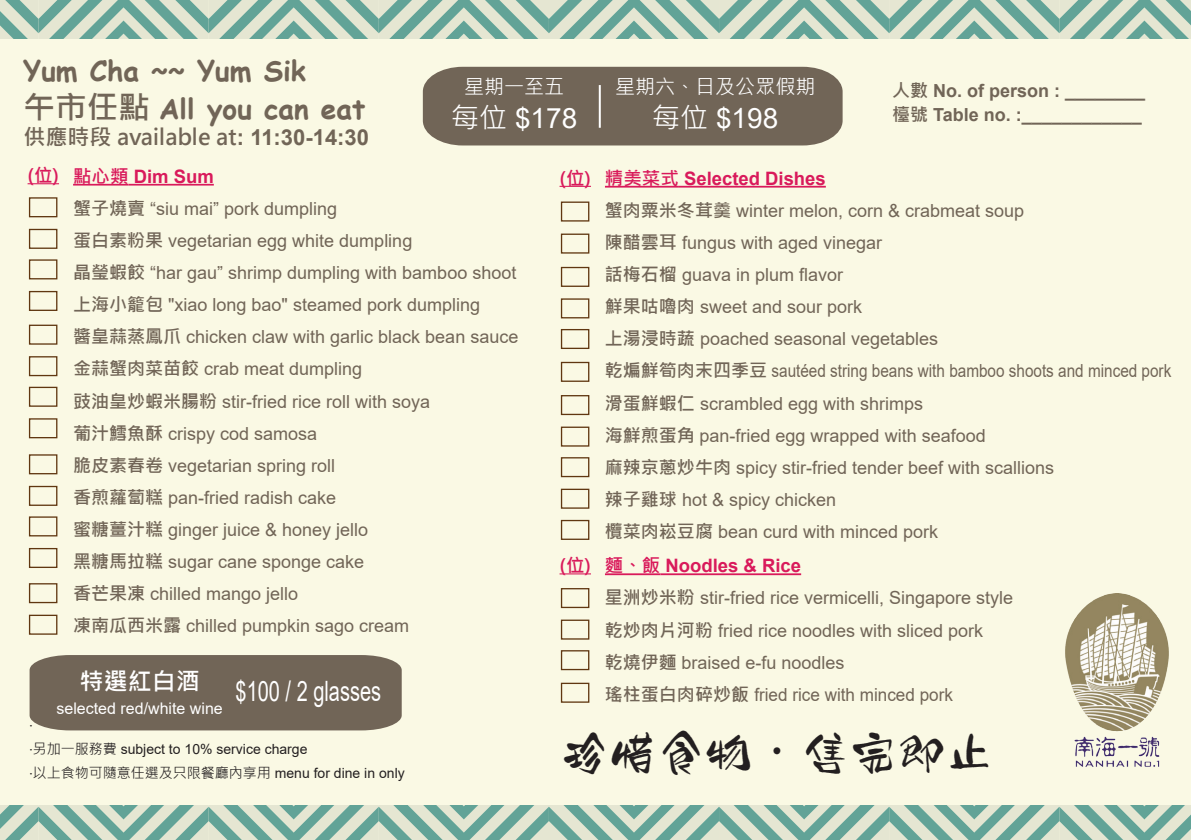
<style>
.page{position:relative;width:1191px;height:840px;background:#fff}
.page>*{position:absolute;margin:0;border:0;box-sizing:border-box;transform-origin:0 0}
.t1{font:48px "HY Er Ma Mo Shu F";color:#231f20}
.t2{font:700 28px/38px "Comic Sans MS";color:#716557}
.t3{font:28px "Arial";color:#fff;scale:.71 1}
.t4{font:28px "Arial";color:#fff}
.t5{font:700 24px "Microsoft Jheng Hei";color:#fff}
.t6{font:700 22px "Microsoft Jheng Hei";color:#716557}
.t7{font:20px "Microsoft Jheng Hei";color:#fff}
.t8{font:700 18.4px "Arial";color:#d91a5b}
.t9{font:700 18.4px "Microsoft Jheng Hei";color:#d91a5b}
.t10{font:18px/32px "Arial";color:#716557}
.t11{font:700 18px/23.8px "Arial";color:#716557}
.t12{font:16px "Arial";color:#fff}
.t13{font:14px "Microsoft Jheng Hei";color:#231f20}
.t14{font:14px "Arial";color:#231f20}
.s1{font-family:"Microsoft Jheng Hei";font-size:31.6px}
.s2{font-family:"Arial"}
.s3{font-family:"Microsoft Jheng Hei"}
.s4{font-family:"Microsoft Jheng Hei";font-weight:700}
.s5{font-family:"AR Tianniu B5";font-weight:700}
</style>
<div class="page">
<div style="left:0;top:0;width:1191px;height:839px;background:#faf9e4"></div>
<svg style="left:0;top:0;width:1191px;height:38px;background:#a6c6b6"></svg>
<svg style="left:0;top:805px;width:1191px;height:34px;background:#a1c3b3"></svg>
<hr style="left:73px;top:184px;width:56px;height:1px;background:#d91a5b">
<hr style="left:129px;top:184px;width:85px;height:1px;background:#d91a5b">
<hr style="left:605px;top:186px;width:74px;height:1px;background:#d91a5b">
<hr style="left:679px;top:186px;width:147px;height:1px;background:#d91a5b">
<hr style="left:605px;top:573px;width:55px;height:2px;background:#d91a5b">
<hr style="left:660px;top:573px;width:141px;height:2px;background:#d91a5b">
<div style="left:423px;top:67px;width:419px;height:78px;background:#716557"></div>
<div style="left:29px;top:197px;width:28px;height:20px;border:1px solid #603711"></div>
<div style="left:29px;top:229px;width:28px;height:20px;border:1px solid #603711"></div>
<div style="left:29px;top:259px;width:28px;height:20px;border:1px solid #603711"></div>
<div style="left:29px;top:291px;width:28px;height:20px;border:1px solid #603711"></div>
<div style="left:29px;top:324px;width:28px;height:20px;border:1px solid #603711"></div>
<div style="left:29px;top:356px;width:28px;height:20px;border:1px solid #603711"></div>
<div style="left:29px;top:386px;width:28px;height:20px;border:1px solid #603711"></div>
<div style="left:29px;top:418px;width:28px;height:20px;border:1px solid #603711"></div>
<div style="left:29px;top:454px;width:28px;height:20px;border:1px solid #603711"></div>
<div style="left:29px;top:485px;width:28px;height:20px;border:1px solid #603711"></div>
<div style="left:29px;top:516px;width:28px;height:20px;border:1px solid #603711"></div>
<div style="left:29px;top:547px;width:28px;height:20px;border:1px solid #603711"></div>
<div style="left:29px;top:583px;width:28px;height:20px;border:1px solid #603711"></div>
<div style="left:29px;top:614px;width:28px;height:20px;border:1px solid #603711"></div>
<div style="left:561px;top:587px;width:28px;height:20px;border:1px solid #603711"></div>
<div style="left:561px;top:619px;width:28px;height:20px;border:1px solid #603711"></div>
<div style="left:561px;top:649px;width:28px;height:20px;border:1px solid #603711"></div>
<div style="left:561px;top:395px;width:28px;height:20px;border:1px solid #603711"></div>
<div style="left:561px;top:426px;width:28px;height:20px;border:1px solid #603711"></div>
<div style="left:561px;top:457px;width:28px;height:20px;border:1px solid #603711"></div>
<div style="left:561px;top:488px;width:28px;height:20px;border:1px solid #603711"></div>
<div style="left:561px;top:267px;width:28px;height:20px;border:1px solid #603711"></div>
<div style="left:561px;top:298px;width:28px;height:20px;border:1px solid #603711"></div>
<div style="left:561px;top:329px;width:28px;height:20px;border:1px solid #603711"></div>
<div style="left:561px;top:361px;width:28px;height:20px;border:1px solid #603711"></div>
<div style="left:561px;top:233px;width:28px;height:20px;border:1px solid #603711"></div>
<div style="left:561px;top:201px;width:28px;height:20px;border:1px solid #603711"></div>
<div style="left:561px;top:519px;width:28px;height:20px;border:1px solid #603711"></div>
<hr style="left:28px;top:183px;width:31px;height:1px;background:#d91a5b">
<hr style="left:559px;top:186px;width:32px;height:1px;background:#d91a5b">
<hr style="left:559px;top:573px;width:32px;height:1px;background:#d91a5b">
<div style="left:30px;top:655px;width:372px;height:75px;background:#716557"></div>
<hr style="left:599px;top:85px;width:2px;height:43px;background:#fff">
<img style="left:1065px;top:593px;width:104px;height:174px">
<div style="left:561px;top:682px;width:28px;height:20px;border:1px solid #603711"></div>
<h2 class="t2" style="left:24px;top:51px;width:343px">Yum Cha ~~ Yum Sik<br><span class="s1">午市任點</span> All you can eat</h2>
<p class="t6" style="left:24px;top:123px;width:347px">供應時段 available at<span class="s2">: 11:30-14:30</span></p>
<p class="t7" style="left:464px;top:74px;width:101px">星期一至五</p>
<h2 class="t4" style="left:451px;top:98px;width:128px"><span class="s3">每位</span> $178</h2>
<p class="t9" style="left:28px;top:164px;width:33px">(位)</p>
<p class="t9" style="left:559px;top:166px;width:33px">(位)</p>
<p class="t8" style="left:73px;top:163px;width:142px"><span class="s3">點心類</span> Dim Sum</p>
<p class="t10" style="left:73px;top:192px;width:447px"><span class="s4">蟹子燒賣</span> “siu mai” pork dumpling<br><span class="s4">蛋白素粉果</span> vegetarian egg white dumpling<br><span class="s4">晶瑩蝦餃</span> “har gau” shrimp dumpling with bamboo shoot<span class="s4">上海小籠包</span> "xiao long bao" steamed pork dumpling<br><span class="s4">醬皇蒜蒸鳳爪</span> chicken claw with garlic black bean sauce<span class="s4">金蒜蟹肉菜苗餃</span> crab meat dumpling<br><span class="s4">豉油皇炒蝦米腸粉</span> stir-fried rice roll with soya<br><span class="s4">葡汁鱈魚酥</span> crispy cod samosa<br><span class="s4">脆皮素春卷</span> vegetarian spring roll<br><span class="s4">香煎蘿蔔糕</span> pan-fried radish cake<br><span class="s4">蜜糖薑汁糕</span> ginger juice &amp; honey jello<br><span class="s4">黑糖馬拉糕</span> sugar cane sponge cake<br><span class="s4">香芒果凍</span> chilled mango jello<br><span class="s4">凍南瓜西米露</span> chilled pumpkin sago cream</p>
<p class="t9" style="left:559px;top:553px;width:33px">(位)</p>
<h3 class="t5" style="left:80px;top:666px;width:121px">特選紅白酒</h3>
<p class="t12" style="left:56px;top:697px;width:168px">selected red/white wine</p>
<h2 class="t3" style="left:235px;top:671px;width:206px">$100 / 2 glasses</h2>
<p class="t7" style="left:615px;top:74px;width:201px">星期六、日及公眾假期</p>
<h2 class="t4" style="left:652px;top:98px;width:128px"><span class="s3">每位</span> $198</h2>
<p class="t11" style="left:892px;top:79px;width:255px"><span class="s3">人數</span> No. of person : ________<span class="s3">檯號</span> Table no. :____________</p>
<p class="t8" style="left:605px;top:165px;width:222px"><span class="s3">精美菜式</span> Selected Dishes</p>
<p class="t10" style="left:605px;top:194px;width:568px"><span class="s4">蟹肉粟米冬茸羹</span> winter melon, corn &amp; crabmeat soup<br><span class="s4">陳醋雲耳</span> fungus with aged vinegar<br><span class="s4">話梅石榴</span> guava in plum flavor<br><span class="s4">鮮果咕嚕肉</span> sweet and sour pork<br><span class="s4">上湯浸時蔬</span> poached seasonal vegetables<br><span class="s4">乾煸鮮筍肉末四季豆</span> sautéed string beans with bamboo shoots and minced pork<span class="s4">滑蛋鮮蝦仁</span> scrambled egg with shrimps<br><span class="s4">海鮮煎蛋角</span> pan-fried egg wrapped with seafood<br><span class="s4">麻辣京蔥炒牛肉</span> spicy stir-fried tender beef with scallions<br><span class="s4">辣子雞球</span> hot &amp; spicy chicken<br><span class="s4">欖菜肉崧豆腐</span> bean curd with minced pork</p>
<p class="t8" style="left:605px;top:552px;width:198px"><span class="s3">麵、飯</span> Noodles &amp; Rice</p>
<p class="t10" style="left:605px;top:581px;width:410px"><span class="s4">星洲炒米粉</span> stir-fried rice vermicelli, Singapore style<span class="s4">乾炒肉片河粉</span> fried rice noodles with sliced pork<br><span class="s4">乾燒伊麵</span> braised e-fu noodles<br><span class="s4">瑤柱蛋白肉碎炒飯</span> fried rice with minced pork</p>
<p class="t13" style="left:30px;top:716px;width:5px">‧</p>
<p class="t14" style="left:30px;top:739px;width:279px"><span class="s3">‧另加一服務費</span> subject to 10% service charge</p>
<p class="t13" style="left:30px;top:763px;width:377px">‧以上食物可隨意任選及只限餐廳內享用 <span class="s2">menu for dine in only</span></p>
<h1 class="t1" style="left:561px;top:718px;width:433px">珍惜食物<span class="s5">‧</span>售完即止</h1>
</div>
